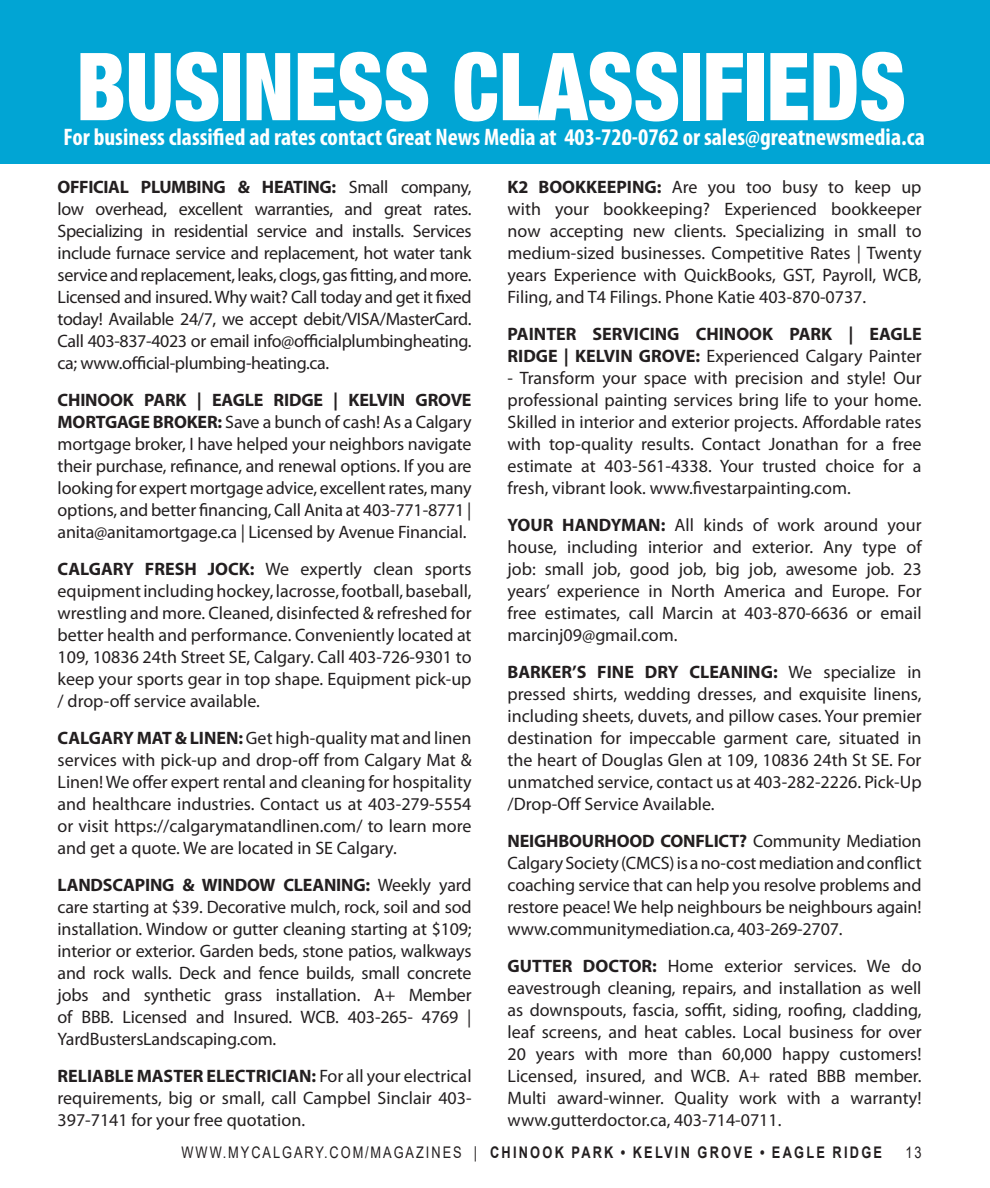
<style>
.page{position:relative;width:990px;height:1188px;background:#fff}
.page>*{position:absolute;margin:0;border:0;box-sizing:border-box;transform-origin:0 0}
.t1{font:900 condensed 94px "Helvetica Neue LT Std";color:#fff;scale:.92 1}
.t2{font:700 condensed 24px "Myriad Pro";color:#fff}
.Body_text{font:18px/22px "Myriad Pro";color:#231f20;text-align:justify}
.Body_text-2{font:700 18px/22px "Myriad Pro";color:#231f20}
.t3{font:700 16px "Arial";letter-spacing:.175em;color:#231f20;scale:.8 1}
.t4{font:16px "Arial";color:#231f20;scale:.8 1}
.s1{font-weight:700}
.s2{font-weight:400}
</style>
<div class="page">
<div style="left:0;top:0;width:990px;height:163px;background:#01a5d4"></div>
<p class="t1" style="left:76px;top:29px;width:903px">BUSINESS CLASSIFIEDS</p>
<p class="t2" style="left:64px;top:122px;width:863px">For business classified ad rates contact Great News Media at 403-720-0762 or sales@greatnewsmedia.ca</p>
<p class="Body_text" style="left:58px;top:175px;width:416px"><span class="s1">OFFICIAL PLUMBING &amp; HEATING:</span> Small company, low overhead, excellent warranties, and great rates.<br>Specializing in residential service and installs. Services include furnace service and replacement, hot water tank service and replacement, leaks, clogs, gas fitting, and more.<br>Licensed and insured. Why wait? Call today and get it fixed today! Available 24/7, we accept debit/VISA/MasterCard.<br>Call 403-837-4023 or email info@officialplumbingheating. ca; www.official-plumbing-heating.ca.</p>
<p class="Body_text" style="left:58px;top:389px;width:416px"><span class="s1">CHINOOK PARK | EAGLE RIDGE | KELVIN GROVE MORTGAGE BROKER:</span> Save a bunch of cash! As a Calgary mortgage broker, I have helped your neighbors navigate their purchase, refinance, and renewal options. If you are looking for expert mortgage advice, excellent rates, many options, and better financing, Call Anita at 403-771-8771 | anita@anitamortgage.ca | Licensed by Avenue Financial.</p>
<p class="Body_text" style="left:58px;top:558px;width:416px"><span class="s1">CALGARY FRESH JOCK:</span> We expertly clean sports equipment including hockey, lacrosse, football, baseball, wrestling and more. Cleaned, disinfected &amp; refreshed for better health and performance. Conveniently located at 109, 10836 24th Street SE, Calgary. Call 403-726-9301 to keep your sports gear in top shape. Equipment pick-up / drop-off service available.</p>
<p class="Body_text" style="left:58px;top:727px;width:416px"><span class="s1">CALGARY MAT &amp; LINEN:</span> Get high-quality mat and linen services with pick-up and drop-off from Calgary Mat &amp; Linen! We offer expert rental and cleaning for hospitality and healthcare industries. Contact us at 403-279-5554 or visit https://calgarymatandlinen.com/ to learn more and get a quote. We are located in SE Calgary.</p>
<p class="Body_text" style="left:58px;top:874px;width:416px"><span class="s1">LANDSCAPING &amp; WINDOW CLEANING:</span> Weekly yard care starting at $39. Decorative mulch, rock, soil and sod installation. Window or gutter cleaning starting at $109; interior or exterior. Garden beds, stone patios, walkways and rock walls. Deck and fence builds, small concrete jobs and synthetic grass installation. A+ Member of BBB. Licensed and Insured. WCB. 403-265- 4769 | YardBustersLandscaping.com.</p>
<p class="Body_text" style="left:58px;top:1065px;width:416px"><span class="s1">RELIABLE MASTER ELECTRICIAN:</span> For all your electrical requirements, big or small, call Campbel Sinclair 403- 397-7141 for your free quotation.</p>
<p class="Body_text" style="left:508px;top:175px;width:416px"><span class="s1">K2 BOOKKEEPING:</span> Are you too busy to keep up with your bookkeeping? Experienced bookkeeper now accepting new clients. Specializing in small to medium-sized businesses. Competitive Rates | Twenty years Experience with QuickBooks, GST, Payroll, WCB, Filing, and T4 Filings. Phone Katie 403-870-0737.</p>
<p class="Body_text-2" style="left:508px;top:322px;width:416px">PAINTER SERVICING CHINOOK PARK | EAGLE<br>RIDGE | KELVIN GROVE: <span class="s2">Experienced Calgary Painter</span></p>
<p class="Body_text" style="left:508px;top:367px;width:416px">- Transform your space with precision and style! Our professional painting services bring life to your home.<br>Skilled in interior and exterior projects. Affordable rates with top-quality results. Contact Jonathan for a free estimate at 403-561-4338. Your trusted choice for a fresh, vibrant look. www.fivestarpainting.com.</p>
<p class="Body_text" style="left:508px;top:513px;width:416px"><span class="s1">YOUR HANDYMAN:</span> All kinds of work around your house, including interior and exterior. Any type of job: small job, good job, big job, awesome job. 23 years’ experience in North America and Europe. For free estimates, call Marcin at 403-870-6636 or email marcinj09@gmail.com.</p>
<p class="Body_text" style="left:508px;top:660px;width:416px"><span class="s1">BARKER’S FINE DRY CLEANING:</span> We specialize in pressed shirts, wedding dresses, and exquisite linens, including sheets, duvets, and pillow cases. Your premier destination for impeccable garment care, situated in the heart of Douglas Glen at 109, 10836 24th St SE. For unmatched service, contact us at 403-282-2226. Pick-Up /Drop-Off Service Available.</p>
<p class="Body_text" style="left:508px;top:829px;width:416px"><span class="s1">NEIGHBOURHOOD CONFLICT?</span> Community Mediation Calgary Society (CMCS) is a no-cost mediation and conflict coaching service that can help you resolve problems and restore peace! We help neighbours be neighbours again! www.communitymediation.ca, 403-269-2707.</p>
<p class="Body_text" style="left:508px;top:954px;width:416px"><span class="s1">GUTTER DOCTOR:</span> Home exterior services. We do eavestrough cleaning, repairs, and installation as well as downspouts, fascia, soffit, siding, roofing, cladding, leaf screens, and heat cables. Local business for over 20 years with more than 60,000 happy customers!<br>Licensed, insured, and WCB. A+ rated BBB member.<br>Multi award-winner. Quality work with a warranty! www.gutterdoctor.ca, 403-714-0711.</p>
<p class="t3" style="left:182px;top:1141px;width:877px"><span class="s2">WWW.MYCALGARY.COM/MAGAZINES |</span> CHINOOK PARK • KELVIN GROVE • EAGLE RIDGE</p>
<p class="t4" style="left:906px;top:1141px;width:22px">13</p>
</div>
